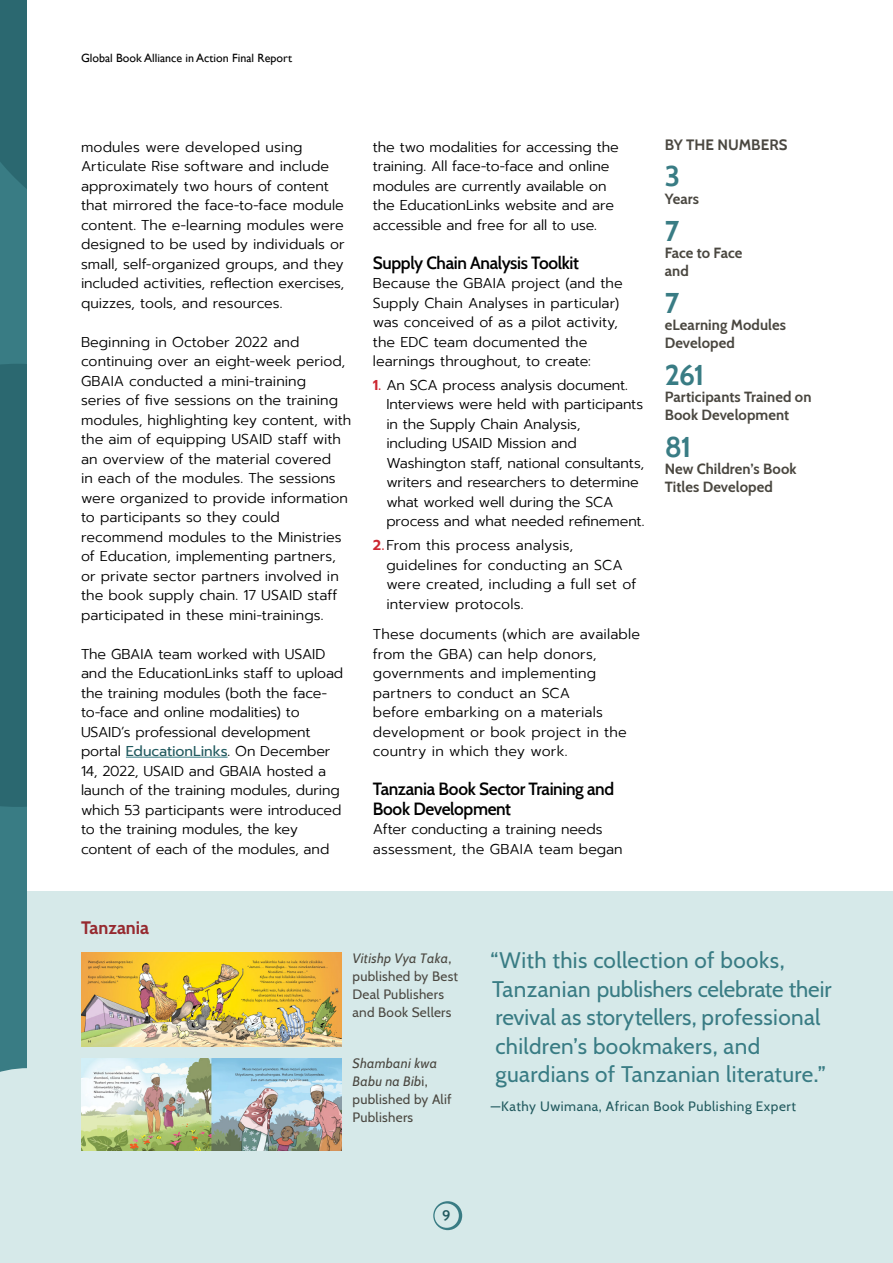
<style>
.page{position:relative;width:893px;height:1263px;background:#fff}
.page>*{position:absolute;margin:0;border:0;box-sizing:border-box;transform-origin:0 0}
.bythenumber{font:700 28.5px "Cabin";color:#397c84}
.quote{font:22.5px/28.5px "Cabin";letter-spacing:.015em;color:#397c84}
.sidebar_heading{font:700 18px "Cabin";color:#96292f}
.t1{font:600 17.25px/19.5px "Cabin";letter-spacing:-.02em;color:#000}
.bythenumber-2{font:700 15px "Cabin";letter-spacing:.005em;color:#4a4740}
.t2{font:600 14.85px "Cabin";color:#21595e}
.bythenumber_text{font:700 14.7px/17.7px "Cabin";letter-spacing:.005em;color:#4a4740}
.t3{font:300 14.25px/19.5px "Prompt";letter-spacing:-.005em;color:#000}
.t4{font:300 14.25px/19.5px "Prompt";letter-spacing:.015em;color:#000}
.credit_line{font:13.5px/18px "Cabin";letter-spacing:.02em;color:#4a4740}
.credit_line-2{font:13.5px "Cabin";letter-spacing:.04em;color:#21595e}
.t5{font:12px "Gill Sans";color:#000}
.s1{font-weight:400;color:#21595e}
.s2{font-weight:600;color:#cc2731}
.s3{font-style:italic}
</style>
<div class="page">
<svg style="left:0;top:0;width:27px;height:1263px;background:#4a8289"></svg>
<hr style="left:126px;top:757px;width:102px;height:1px;background:#397c84">
<div style="left:27px;top:891px;width:866px;height:372px;background:#d6e9e9"></div>
<img style="left:81px;top:953px;width:260px;height:94px">
<svg style="left:433px;top:1201px;width:29px;height:29px"></svg>
<div style="left:435px;top:1203px;width:24px;height:25px;background:#d6e9e9;border-radius:50%"></div>
<img style="left:81px;top:1058px;width:260px;height:92px">
<p class="t5" style="left:81px;top:51px;width:213px">Global Book Alliance in Action Final Report</p>
<p class="t3" style="left:81px;top:137px;width:265px">modules were developed using Articulate Rise software and include approximately two hours of content that mirrored the face-to-face module content. The e-learning modules were designed to be used by individuals or small, self-organized groups, and they included activities, reflection exercises, quizzes, tools, and resources.</p>
<p class="t3" style="left:81px;top:332px;width:272px">Beginning in October 2022 and continuing over an eight-week period, GBAIA conducted a mini-training<br>series of five sessions on the training modules, highlighting key content, with the aim of equipping USAID staff with an overview of the material covered<br>in each of the modules. The sessions were organized to provide information to participants so they could recommend modules to the Ministries of Education, implementing partners, or private sector partners involved in the book supply chain. 17 USAID staff participated in these mini-trainings.</p>
<p class="t3" style="left:81px;top:644px;width:264px">The GBAIA team worked with USAID and the EducationLinks staff to upload the training modules (both the face&shy;to-face and online modalities) to USAID’s professional development portal <span class="s1">EducationLinks</span>. On December 14, 2022, USAID and GBAIA hosted a launch of the training modules, during which 53 participants were introduced to the training modules, the key content of each of the modules, and</p>
<p class="t3" style="left:373px;top:137px;width:248px">the two modalities for accessing the training. All face-to-face and online modules are currently available on the EducationLinks website and are accessible and free for all to use.</p>
<h3 class="t1" style="left:373px;top:252px;width:208px">Supply Chain Analysis Toolkit</h3>
<p class="t3" style="left:373px;top:273px;width:251px">Because the GBAIA project (and the Supply Chain Analyses in particular) was conceived of as a pilot activity, the EDC team documented the learnings throughout, to create:</p>
<p class="t3" style="left:386px;top:375px;width:260px;text-indent:-14px"><span class="s2">1.</span> An SCA process analysis document.<br>Interviews were held with participants in the Supply Chain Analysis, including USAID Mission and Washington staff, national consultants, writers and researchers to determine what worked well during the SCA process and what needed refinement.</p>
<p class="t3" style="left:386px;top:535px;width:251px;text-indent:-14px"><span class="s2">2.</span> From this process analysis, guidelines for conducting an SCA were created, including a full set of interview protocols.</p>
<p class="t4" style="left:373px;top:624px;width:269px">These documents (which are available from the GBA) can help donors, governments and implementing partners to conduct an SCA<br>before embarking on a materials development or book project in the country in which they work.</p>
<h3 class="t1" style="left:373px;top:778px;width:243px">Tanzania Book Sector Training and<br>Book Development</h3>
<p class="t3" style="left:373px;top:819px;width:251px">After conducting a training needs assessment, the GBAIA team began</p>
<p class="bythenumber-2" style="left:665px;top:132px;width:124px">BY THE NUMBERS</p>
<p class="bythenumber" style="left:665px;top:154px;width:17px">3</p>
<p class="bythenumber_text" style="left:665px;top:189px;width:36px">Years</p>
<p class="bythenumber" style="left:665px;top:208px;width:16px">7</p>
<p class="bythenumber_text" style="left:665px;top:243px;width:79px">Face to Face and</p>
<p class="bythenumber" style="left:665px;top:280px;width:16px">7</p>
<p class="bythenumber_text" style="left:665px;top:315px;width:123px">eLearning Modules<br>Developed</p>
<p class="bythenumber" style="left:665px;top:352px;width:41px">261</p>
<p class="bythenumber_text" style="left:665px;top:387px;width:148px">Participants Trained on<br>Book Development</p>
<p class="bythenumber" style="left:665px;top:424px;width:28px">81</p>
<p class="bythenumber_text" style="left:665px;top:460px;width:134px">New Children’s Book<br>Titles Developed</p>
<p class="sidebar_heading" style="left:81px;top:913px;width:70px">Tanzania</p>
<p class="credit_line" style="left:352px;top:948px;width:107px"><span class="s3">Vitishp Vya Taka</span>, published by Best<br>Deal Publishers and Book Sellers</p>
<p class="credit_line" style="left:352px;top:1054px;width:101px"><span class="s3">Shambani kwa<br>Babu na Bib</span>i, published by Alif<br>Publishers</p>
<p class="quote" style="left:490px;top:945px;width:343px">“With this collection of books, Tanzanian publishers celebrate their revival as storytellers, professional children’s bookmakers, and guardians of Tanzanian literature.”</p>
<p class="credit_line-2" style="left:491px;top:1095px;width:306px">—Kathy Uwimana, African Book Publishing Expert</p>
<p class="t2" style="left:442px;top:1203px;width:10px">9</p>
</div>
